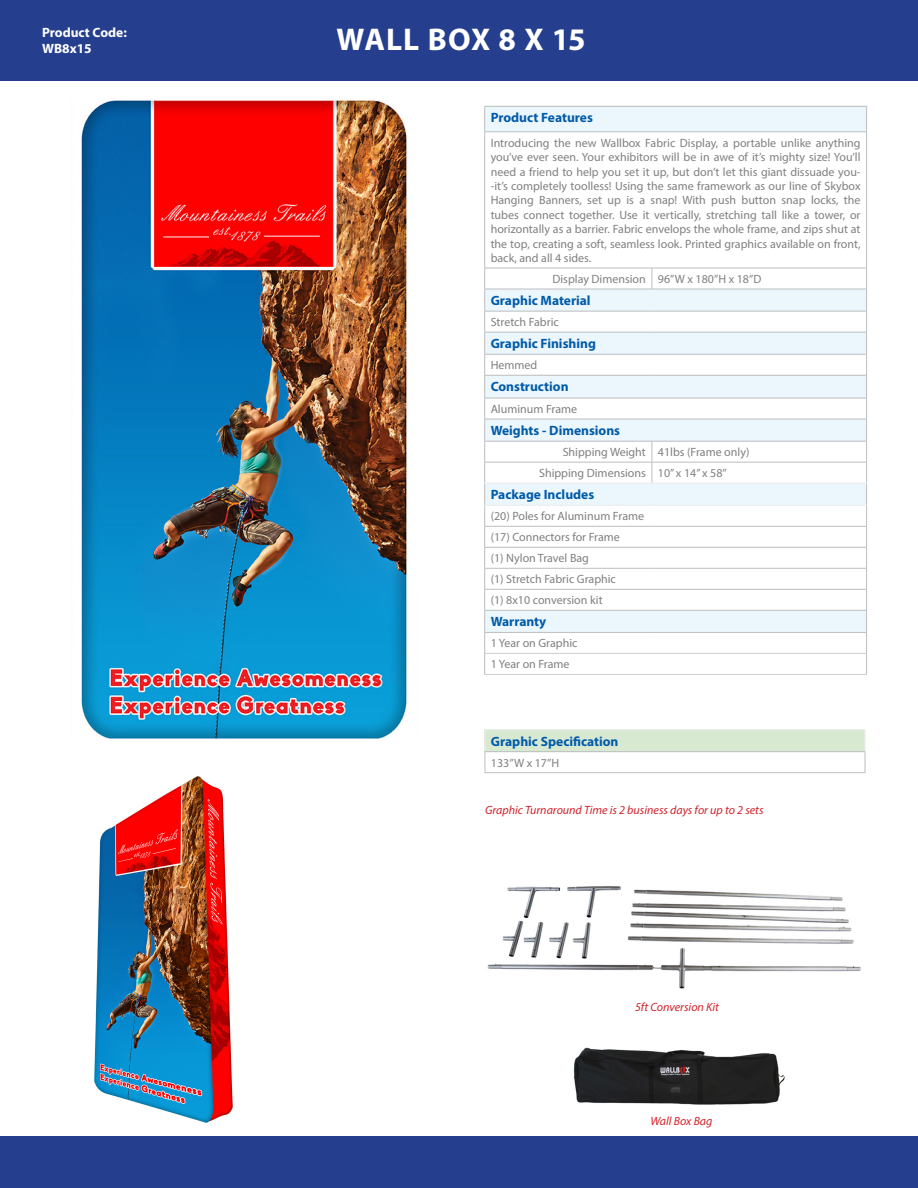
<style>
.page{position:relative;width:918px;height:1188px;background:#fff}
.page>*{position:absolute;margin:0;border:0;box-sizing:border-box;transform-origin:0 0}
.t1{font:700 31.5px "Myriad Pro";letter-spacing:.02em;color:#fff}
.Table_Title{font:700 13.5px "Myriad Pro";color:#015ba9}
.product_code{font:700 13.5px "Myriad Pro";color:#fff}
.t2{font:12px/14.4px "Myriad Pro";color:#808083;text-align:justify}
.graphic_turnaround_t{font:italic 12px "Myriad Pro";color:#d1232a}
</style>
<div class="page">
<div style="left:1px;top:0;width:917px;height:80px;background:#253f8e"></div>
<div style="left:1px;top:1136px;width:917px;height:52px;background:#253f8e"></div>
<div style="left:485px;top:107px;width:381px;height:398px;background:#ecf7fd"></div>
<svg style="left:485px;top:132px;width:381px;height:351px"></svg>
<svg style="left:485px;top:506px;width:381px;height:168px"></svg>
<hr style="left:484px;top:106px;width:168px;height:1px;background:#bcbdc0">
<svg style="left:484px;top:107px;width:1px;height:24px"></svg>
<hr style="left:652px;top:106px;width:215px;height:1px;background:#bcbdc0">
<svg style="left:866px;top:107px;width:1px;height:24px"></svg>
<hr style="left:484px;top:131px;width:168px;height:1px;background:#bcbdc0">
<hr style="left:484px;top:132px;width:1px;height:136px;background:#bcbdc0">
<hr style="left:652px;top:131px;width:215px;height:1px;background:#bcbdc0">
<hr style="left:866px;top:132px;width:1px;height:136px;background:#bcbdc0">
<hr style="left:484px;top:632px;width:168px;height:1px;background:#bcbdc0">
<hr style="left:652px;top:632px;width:215px;height:1px;background:#bcbdc0">
<hr style="left:484px;top:268px;width:168px;height:1px;background:#bcbdc0">
<hr style="left:652px;top:268px;width:215px;height:1px;background:#bcbdc0">
<svg style="left:652px;top:268px;width:1px;height:21px"></svg>
<hr style="left:484px;top:289px;width:168px;height:1px;background:#bcbdc0">
<hr style="left:652px;top:289px;width:215px;height:1px;background:#bcbdc0">
<hr style="left:484px;top:441px;width:168px;height:1px;background:#bcbdc0">
<hr style="left:652px;top:441px;width:215px;height:1px;background:#bcbdc0">
<hr style="left:484px;top:462px;width:168px;height:1px;background:#bcbdc0">
<hr style="left:652px;top:462px;width:215px;height:1px;background:#bcbdc0">
<svg style="left:652px;top:442px;width:1px;height:41px"></svg>
<hr style="left:484px;top:483px;width:168px;height:1px;background:#e9eaeb">
<hr style="left:652px;top:483px;width:215px;height:1px;background:#e9eaeb">
<hr style="left:485px;top:653px;width:167px;height:1px;background:#cccdcf">
<hr style="left:652px;top:653px;width:214px;height:1px;background:#cccdcf">
<hr style="left:484px;top:674px;width:168px;height:1px;background:#cccdcf">
<hr style="left:652px;top:674px;width:215px;height:1px;background:#cccdcf">
<hr style="left:484px;top:505px;width:168px;height:1px;background:#e9eaeb">
<hr style="left:652px;top:505px;width:215px;height:1px;background:#e9eaeb">
<hr style="left:484px;top:526px;width:168px;height:1px;background:#bcbdc0">
<hr style="left:652px;top:526px;width:215px;height:1px;background:#bcbdc0">
<hr style="left:484px;top:547px;width:168px;height:1px;background:#bcbdc0">
<hr style="left:652px;top:547px;width:215px;height:1px;background:#bcbdc0">
<hr style="left:484px;top:568px;width:168px;height:1px;background:#bcbdc0">
<hr style="left:652px;top:568px;width:215px;height:1px;background:#bcbdc0">
<hr style="left:484px;top:589px;width:168px;height:1px;background:#bcbdc0">
<hr style="left:652px;top:589px;width:215px;height:1px;background:#bcbdc0">
<hr style="left:484px;top:610px;width:168px;height:1px;background:#bcbdc0">
<hr style="left:652px;top:610px;width:215px;height:1px;background:#bcbdc0">
<hr style="left:484px;top:311px;width:168px;height:1px;background:#bcbdc0">
<hr style="left:652px;top:311px;width:215px;height:1px;background:#bcbdc0">
<hr style="left:484px;top:332px;width:168px;height:1px;background:#bcbdc0">
<hr style="left:652px;top:332px;width:215px;height:1px;background:#bcbdc0">
<hr style="left:484px;top:354px;width:168px;height:1px;background:#bcbdc0">
<hr style="left:652px;top:354px;width:215px;height:1px;background:#bcbdc0">
<hr style="left:484px;top:375px;width:168px;height:1px;background:#bcbdc0">
<hr style="left:652px;top:375px;width:215px;height:1px;background:#bcbdc0">
<hr style="left:484px;top:398px;width:168px;height:1px;background:#bcbdc0">
<svg style="left:484px;top:268px;width:1px;height:406px"></svg>
<hr style="left:652px;top:398px;width:215px;height:1px;background:#bcbdc0">
<svg style="left:866px;top:268px;width:1px;height:406px"></svg>
<hr style="left:484px;top:419px;width:168px;height:1px;background:#bcbdc0">
<hr style="left:652px;top:419px;width:215px;height:1px;background:#bcbdc0">
<div style="left:485px;top:730px;width:380px;height:22px;background:#d8e9d2"></div>
<hr style="left:485px;top:729px;width:380px;height:1px;background:#ededee">
<hr style="left:485px;top:751px;width:380px;height:1px;background:#bcbdc0">
<svg style="left:485px;top:730px;width:1px;height:42px"></svg>
<svg style="left:865px;top:730px;width:1px;height:42px"></svg>
<hr style="left:485px;top:772px;width:380px;height:1px;background:#bcbdc0">
<img style="left:81px;top:100px;width:326px;height:639px">
<img style="left:94px;top:776px;width:139px;height:347px">
<img style="left:573px;top:1047px;width:212px;height:58px">
<img style="left:487px;top:886px;width:374px;height:103px">
<p class="product_code" style="left:42px;top:24px;width:86px">Product Code:</p>
<p class="product_code" style="left:42px;top:40px;width:51px">WB8x15</p>
<p class="t1" style="left:336px;top:18px;width:251px">WALL BOX 8 X 15</p>
<p class="Table_Title" style="left:491px;top:109px;width:104px">Product Features</p>
<p class="t2" style="left:491px;top:135px;width:371px">Introducing the new Wallbox Fabric Display, a portable unlike anything you’ve ever seen. Your exhibitors will be in awe of it’s mighty size! You’ll need a friend to help you set it up, but don’t let this giant dissuade you--it’s completely toolless! Using the same framework as our line of Skybox Hanging Banners, set up is a snap! With push button snap locks, the tubes connect together. Use it vertically, stretching tall like a tower, or horizontally as a barrier. Fabric envelops the whole frame, and zips shut at the top, creating a soft, seamless look. Printed graphics available on front, back, and all 4 sides.</p>
<p class="t2" style="left:553px;top:272px;width:95px">Display Dimension</p>
<p class="t2" style="left:658px;top:272px;width:105px">96”W x 180”H x 18”D</p>
<p class="Table_Title" style="left:491px;top:292px;width:102px">Graphic Material</p>
<p class="t2" style="left:491px;top:315px;width:70px">Stretch Fabric</p>
<p class="Table_Title" style="left:491px;top:335px;width:107px">Graphic Finishing</p>
<p class="t2" style="left:491px;top:358px;width:48px">Hemmed</p>
<p class="Table_Title" style="left:491px;top:378px;width:79px">Construction</p>
<p class="t2" style="left:491px;top:402px;width:88px">Aluminum Frame</p>
<p class="Table_Title" style="left:491px;top:422px;width:131px">Weights - Dimensions</p>
<p class="t2" style="left:563px;top:445px;width:85px">Shipping Weight</p>
<p class="t2" style="left:658px;top:445px;width:93px">41lbs (Frame only)</p>
<p class="t2" style="left:539px;top:466px;width:108px">Shipping Dimensions</p>
<p class="t2" style="left:658px;top:466px;width:70px">10” x 14” x 58”</p>
<p class="Table_Title" style="left:491px;top:486px;width:105px">Package Includes</p>
<p class="t2" style="left:491px;top:509px;width:155px">(20) Poles for Aluminum Frame</p>
<p class="t2" style="left:491px;top:530px;width:131px">(17) Connectors for Frame</p>
<p class="t2" style="left:491px;top:551px;width:100px">(1) Nylon Travel Bag</p>
<p class="t2" style="left:491px;top:572px;width:127px">(1) Stretch Fabric Graphic</p>
<p class="t2" style="left:491px;top:593px;width:114px">(1) 8x10 conversion kit</p>
<p class="Table_Title" style="left:491px;top:613px;width:57px">Warranty</p>
<p class="t2" style="left:491px;top:636px;width:88px">1 Year on Graphic</p>
<p class="t2" style="left:491px;top:657px;width:80px">1 Year on Frame</p>
<p class="Table_Title" style="left:491px;top:732px;width:129px">Graphic Specification</p>
<p class="t2" style="left:491px;top:755px;width:70px">133”W x 17”H</p>
<p class="graphic_turnaround_t" style="left:485px;top:803px;width:280px">Graphic Turnaround Time is 2 business days for up to 2 sets</p>
<p class="graphic_turnaround_t" style="left:635px;top:1000px;width:85px">5ft Conversion Kit</p>
<p class="graphic_turnaround_t" style="left:650px;top:1114px;width:64px">Wall Box Bag</p>
</div>
